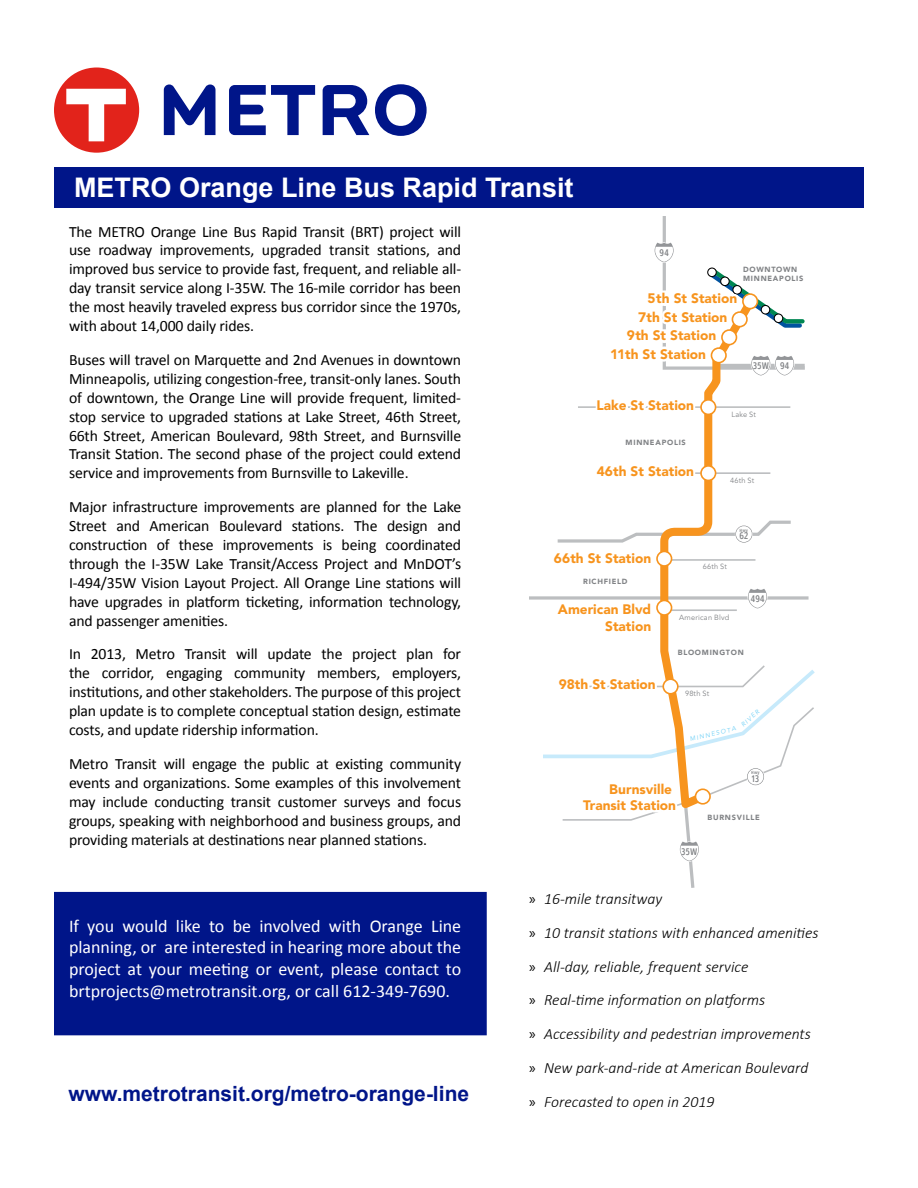
<style>
.page{position:relative;width:918px;height:1188px;background:#fff}
.page>*{position:absolute;margin:0;border:0;box-sizing:border-box;transform-origin:0 0}
.t1{font:700 27px "Arial";color:#fff}
.t2{font:700 21px "Arial";color:#001589}
.t3{font:18px/21.6px "Calibri";color:#fff;text-align:justify}
.t4{font:15.75px/18.9px "Calibri";letter-spacing:-.01em;color:#000;text-align:justify}
.t5{font:italic 300 15.75px/33.9px "Calibri";color:#000}
.t6{font:900 13.65px/16.4px "Avenir LT Std";color:#f7941e;text-align:right}
.t7{font:9.75px "Clearview Hwy Two W";letter-spacing:-.035em;color:#808285}
.t8{font:900 7.5px/9px "Avenir LT Std";letter-spacing:.095em;color:#808285}
.t9{font:7.5px "Avenir LT Std";letter-spacing:.025em;color:#808285}
.t10{font:italic 6.15px "Avenir LT Std";color:#6dcff6}
.t11{font:4.5px "Clearview Hwy Two B";color:#808285}
.s1{font-family:"Myriad Pro";font-weight:400;font-style:normal}
</style>
<div class="page">
<div style="left:54px;top:167px;width:810px;height:40px;background:#001589"></div>
<svg style="left:529px;top:596px;width:280px;height:4px"></svg>
<hr style="left:578px;top:406px;width:212px;height:2px;background:#bcbec0">
<svg style="left:685px;top:406px;width:123px;height:482px"></svg>
<svg style="left:679px;top:840px;width:21px;height:22px"></svg>
<hr style="left:680px;top:472px;width:90px;height:2px;background:#bcbec0">
<svg style="left:656px;top:381px;width:106px;height:283px"></svg>
<svg style="left:594px;top:395px;width:103px;height:25px"></svg>
<svg style="left:656px;top:456px;width:41px;height:35px"></svg>
<svg style="left:557px;top:519px;width:237px;height:59px"></svg>
<svg style="left:553px;top:597px;width:101px;height:3px"></svg>
<svg style="left:543px;top:664px;width:272px;height:158px"></svg>
<div style="left:701px;top:400px;width:15px;height:14px;background:#fff;border-radius:50%"></div>
<div style="left:700px;top:399px;width:16px;height:16px;border:2px solid #f7941e;border-radius:50%"></div>
<div style="left:701px;top:466px;width:15px;height:14px;background:#fff;border-radius:50%"></div>
<div style="left:700px;top:465px;width:16px;height:16px;border:2px solid #f7941e;border-radius:50%"></div>
<div style="left:657px;top:551px;width:15px;height:15px;background:#fff;border-radius:50%"></div>
<div style="left:656px;top:551px;width:16px;height:16px;border:2px solid #f7941e;border-radius:50%"></div>
<div style="left:657px;top:600px;width:15px;height:15px;background:#fff;border-radius:50%"></div>
<div style="left:656px;top:600px;width:16px;height:16px;border:2px solid #f7941e;border-radius:50%"></div>
<div style="left:663px;top:679px;width:15px;height:15px;background:#fff;border-radius:50%"></div>
<div style="left:662px;top:678px;width:17px;height:17px;border:2px solid #f7941e;border-radius:50%"></div>
<div style="left:696px;top:789px;width:14px;height:15px;background:#fff;border-radius:50%"></div>
<div style="left:695px;top:788px;width:16px;height:17px;border:2px solid #f7941e;border-radius:50%"></div>
<svg style="left:654px;top:217px;width:151px;height:164px"></svg>
<svg style="left:164px;top:85px;width:52px;height:50px"></svg>
<svg style="left:229px;top:85px;width:86px;height:50px"></svg>
<svg style="left:323px;top:85px;width:46px;height:50px"></svg>
<svg style="left:375px;top:84px;width:52px;height:52px"></svg>
<div style="left:54px;top:68px;width:85px;height:85px;background:#e2231b;border-radius:50%"></div>
<svg style="left:66px;top:89px;width:60px;height:52px"></svg>
<div style="left:54px;top:892px;width:433px;height:143px;background:#001589"></div>
<h1 class="t1" style="left:74px;top:169px;width:501px">METRO Orange Line Bus Rapid Transit</h1>
<p class="t4" style="left:69px;top:222px;width:394px">The METRO Orange Line Bus Rapid Transit (BRT) project will use roadway improvements, upgraded transit stations, and improved bus service to provide fast, frequent, and reliable all&shy;day transit service along I-35W. The 16-mile corridor has been the most heavily traveled express bus corridor since the 1970s, with about 14,000 daily rides.</p>
<p class="t4" style="left:69px;top:350px;width:394px">Buses will travel on Marquette and 2nd Avenues in downtown Minneapolis, utilizing congestion-free, transit-only lanes. South of downtown, the Orange Line will provide frequent, limited&shy;stop service to upgraded stations at Lake Street, 46th Street, 66th Street, American Boulevard, 98th Street, and Burnsville Transit Station. The second phase of the project could extend service and improvements from Burnsville to Lakeville.</p>
<p class="t4" style="left:69px;top:498px;width:394px">Major infrastructure improvements are planned for the Lake Street and American Boulevard stations. The design and construction of these improvements is being coordinated through the I-35W Lake Transit/Access Project and MnDOT’s I-494/35W Vision Layout Project. All Orange Line stations will have upgrades in platform ticketing, information technology, and passenger amenities.</p>
<p class="t4" style="left:69px;top:645px;width:394px">In 2013, Metro Transit will update the project plan for the corridor, engaging community members, employers, institutions, and other stakeholders. The purpose of this project plan update is to complete conceptual station design, estimate costs, and update ridership information.</p>
<p class="t4" style="left:69px;top:754px;width:394px">Metro Transit will engage the public at existing community events and organizations. Some examples of this involvement may include conducting transit customer surveys and focus groups, speaking with neighborhood and business groups, and providing materials at destinations near planned stations.</p>
<p class="t7" style="left:659px;top:247px;width:12px">94</p>
<p class="t8" style="left:743px;top:265px;width:62px">DOWNTOWN<br>MINNEAPOLIS</p>
<p class="t6" style="left:648px;top:290px;width:91px">5th St Station</p>
<p class="t6" style="left:638px;top:309px;width:91px">7th St Station</p>
<p class="t6" style="left:627px;top:327px;width:91px">9th St Station</p>
<p class="t6" style="left:610px;top:346px;width:97px">11th St Station</p>
<p class="t7" style="left:780px;top:360px;width:12px">94</p>
<p class="t7" style="left:753px;top:360px;width:18px">35W</p>
<p class="t6" style="left:597px;top:397px;width:99px">Lake St Station</p>
<p class="t9" style="left:731px;top:410px;width:26px">Lake St</p>
<p class="t8" style="left:626px;top:438px;width:62px">MINNEAPOLIS</p>
<p class="t6" style="left:597px;top:463px;width:99px">46th St Station</p>
<p class="t9" style="left:730px;top:476px;width:26px">46th St</p>
<p class="t11" style="left:740px;top:527px;width:10px">Hwy</p>
<p class="t7" style="left:739px;top:530px;width:11px">62</p>
<p class="t6" style="left:554px;top:550px;width:99px">66th St Station</p>
<p class="t9" style="left:703px;top:563px;width:26px">66th St</p>
<p class="t8" style="left:583px;top:577px;width:46px">RICHFIELD</p>
<p class="t7" style="left:750px;top:593px;width:16px">494</p>
<p class="t6" style="left:558px;top:601px;width:95px">American Blvd<br>Station</p>
<p class="t9" style="left:679px;top:613px;width:52px">American Blvd</p>
<p class="t8" style="left:678px;top:648px;width:68px">BLOOMINGTON</p>
<p class="t6" style="left:559px;top:676px;width:99px">98th St Station</p>
<p class="t9" style="left:685px;top:689px;width:26px">98th St</p>
<p class="t10" style="left:740px;top:723px;width:23px;rotate:-41deg">RIVER</p>
<p class="t10" style="left:689px;top:736px;width:48px;rotate:-14deg">MINNESOTA</p>
<p class="t11" style="left:751px;top:770px;width:10px">Hwy</p>
<p class="t7" style="left:752px;top:773px;width:9px">13</p>
<p class="t6" style="left:583px;top:781px;width:94px">Burnsville<br>Transit Station</p>
<p class="t8" style="left:708px;top:813px;width:54px">BURNSVILLE</p>
<p class="t7" style="left:681px;top:846px;width:18px">35W</p>
<p class="t3" style="left:69px;top:915px;width:394px">If you would like to be involved with Orange Line planning, or are interested in hearing more about the project at your meeting or event, please contact to brtprojects@metrotransit.org, or call 612-349-7690.</p>
<p class="t5" style="left:529px;top:881px;width:291px"><span class="s1">»</span> 16-mile transitway<br><span class="s1">»</span> 10 transit stations with enhanced amenities <span class="s1">»</span> All-day, reliable, frequent service<br><span class="s1">»</span> Real-time information on platforms<br><span class="s1">»</span> Accessibility and pedestrian improvements <span class="s1">»</span> New park-and-ride at American Boulevard</p>
<h2 class="t2" style="left:69px;top:1079px;width:402px">www.metrotransit.org/metro-orange-line</h2>
<p class="t5" style="left:529px;top:1085px;width:187px"><span class="s1">»</span> Forecasted to open in 2019</p>
</div>
